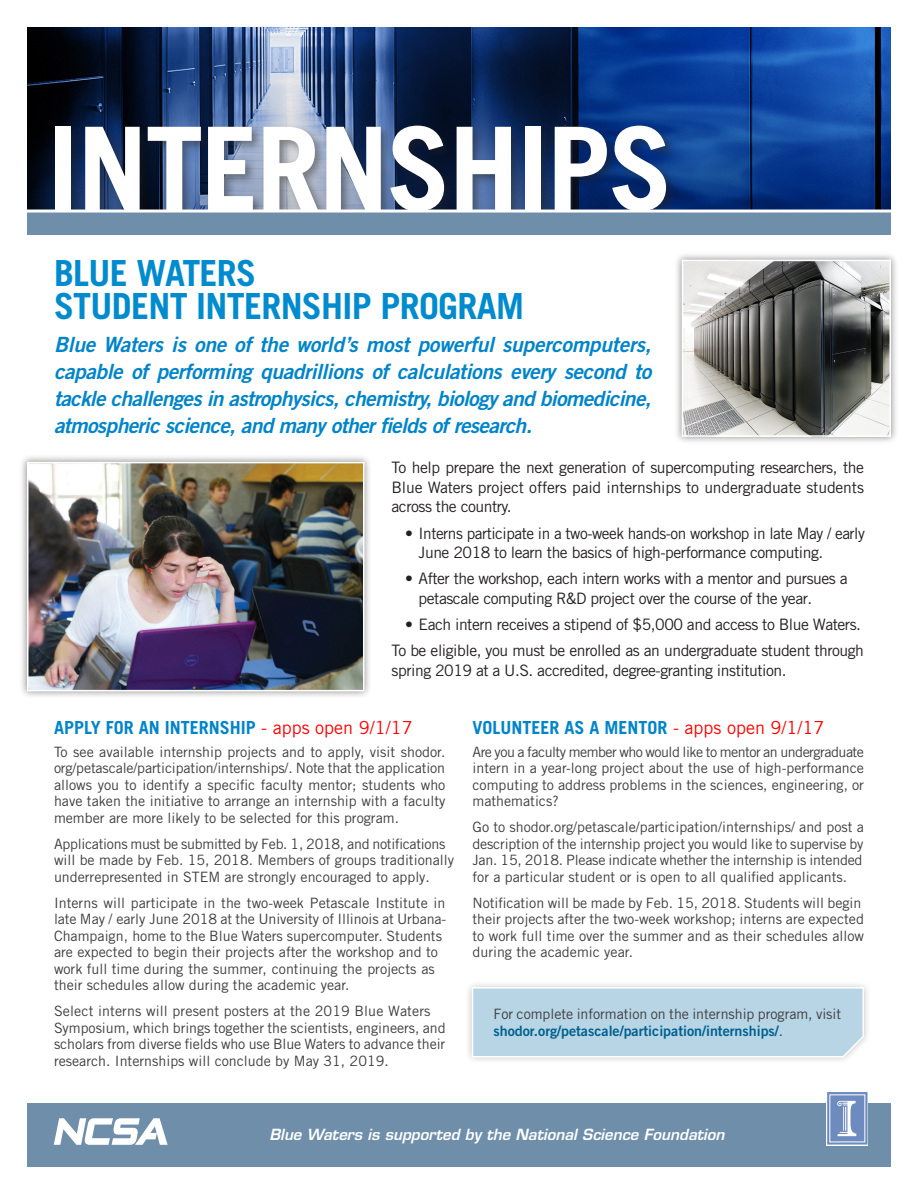
<style>
.page{position:relative;width:918px;height:1188px;background:#fff}
.page>*{position:absolute;margin:0;border:0;box-sizing:border-box;transform-origin:0 0}
.t1{font:700 115.5px "Trade Gothic LT Std";letter-spacing:-.02em;color:#fff}
.t2{font:700 36px/33px "Trade Gothic LT Std";letter-spacing:-.02em;color:#008bcf}
.t3{font:21px/27px "Trade Gothic LT Std Bd 2 Obl";letter-spacing:-.03em;color:#0084ca;text-align:justify}
.t4{font:700 18px "Trade Gothic LT Std";color:#0084ca}
.t5{font:15.75px/19.5px "Trade Gothic LT Std";letter-spacing:-.03em;color:#231f20}
.t6{font:italic 600 15px "Eurostile LT Std";color:#fff}
.t7{font:14.25px/16.5px "Trade Gothic LT Std";color:#3e3e3f}
.t8{font:14.25px "Trade Gothic LT Std Bd 2";color:#00608f}
.s1{font-weight:400;color:#f00}
.s2{font-family:"Trade Gothic LT Std";color:#3e3e3f}
</style>
<div class="page">
<img style="left:27px;top:27px;width:864px;height:183px">
<div style="left:27px;top:1103px;width:864px;height:64px;background:#6e8eaa"></div>
<svg style="left:54px;top:1118px;width:114px;height:27px"></svg>
<div style="left:826px;top:1091px;width:42px;height:54px;background:#fff"></div>
<div style="left:827px;top:1092px;width:41px;height:53px;border:3px solid #6e8bbf"></div>
<div style="left:829px;top:1094px;width:36px;height:48px;background:#6e8bbf;border:1px solid #fff"></div>
<svg style="left:837px;top:1101px;width:19px;height:35px"></svg>
<div style="left:52px;top:123px;width:626px;height:100px;background:#231f20;opacity:.45"></div>
<div style="left:27px;top:212px;width:864px;height:22px;background:#6e8eaa"></div>
<div style="left:19px;top:454px;width:353px;height:245px;background:#231f20;opacity:.5"></div>
<img style="left:30px;top:465px;width:331px;height:223px">
<div style="left:27px;top:462px;width:337px;height:229px;border:2px solid #fff"></div>
<div style="left:465px;top:980px;width:406px;height:85px;background:#231f20;opacity:.3"></div>
<svg style="left:471px;top:986px;width:394px;height:72px;background:#bcd7e6"></svg>
<div style="left:674px;top:252px;width:225px;height:193px;background:#231f20;opacity:.5"></div>
<img style="left:685px;top:263px;width:203px;height:171px">
<div style="left:682px;top:260px;width:209px;height:177px;border:2px solid #fff"></div>
<hr style="left:27px;top:210px;width:864px;height:3px;background:#fff">
<h1 class="t1" style="left:47px;top:98px;width:627px">INTERNSHIPS</h1>
<h2 class="t2" style="left:54px;top:256px;width:472px">BLUE WATERS<br>STUDENT INTERNSHIP PROGRAM</h2>
<p class="t3" style="left:54px;top:332px;width:599px">Blue Waters is one of the world’s most powerful supercomputers, capable of performing quadrillions of calculations every second to tackle challenges in astrophysics, chemistry, biology and biomedicine, atmospheric science, and many other fields of research.</p>
<p class="t5" style="left:392px;top:458px;width:474px;text-align:justify">To help prepare the next generation of supercomputing researchers, the Blue Waters project offers paid internships to undergraduate students across the country.</p>
<p class="t5" style="left:419px;top:523px;width:448px;text-indent:-14px">• Interns participate in a two-week hands-on workshop in late May / early<br>June 2018 to learn the basics of high-performance computing.</p>
<p class="t5" style="left:419px;top:569px;width:431px;text-indent:-13px">• After the workshop, each intern works with a mentor and pursues a petascale computing R&amp;D project over the course of the year.</p>
<p class="t5" style="left:392px;top:611px;width:474px;line-height:26.2px;text-align:right">• Each intern receives a stipend of $5,000 and access to Blue Waters.<br>To be eligible, you must be enrolled as an undergraduate student through</p>
<p class="t5" style="left:392px;top:660px;width:397px">spring 2019 at a U.S. accredited, degree-granting institution.</p>
<p class="t4" style="left:54px;top:716px;width:360px">APPLY FOR AN INTERNSHIP <span class="s1">- apps open 9/1/17</span></p>
<p class="t7" style="left:54px;top:743px;width:393px;text-align:justify">To see available internship projects and to apply, visit shodor. org/petascale/participation/internships/. Note that the application allows you to identify a specific faculty mentor; students who have taken the initiative to arrange an internship with a faculty member are more likely to be selected for this program.</p>
<p class="t7" style="left:54px;top:835px;width:402px">Applications must be submitted by Feb. 1, 2018, and notifications will be made by Feb. 15, 2018. Members of groups traditionally underrepresented in STEM are strongly encouraged to apply.</p>
<p class="t7" style="left:54px;top:894px;width:394px">Interns will participate in the two-week Petascale Institute in late May / early June 2018 at the University of Illinois at Urbana-Champaign, home to the Blue Waters supercomputer. Students are expected to begin their projects after the workshop and to work full time during the summer, continuing the projects as their schedules allow during the academic year.</p>
<p class="t7" style="left:54px;top:1003px;width:393px">Select interns will present posters at the 2019 Blue Waters Symposium, which brings together the scientists, engineers, and scholars from diverse fields who use Blue Waters to advance their research. Internships will conclude by May 31, 2019.</p>
<p class="t4" style="left:472px;top:716px;width:354px">VOLUNTEER AS A MENTOR <span class="s1">- apps open 9/1/17</span></p>
<p class="t7" style="left:472px;top:743px;width:393px;text-align:justify">Are you a faculty member who would like to mentor an undergraduate intern in a year-long project about the use of high-performance computing to address problems in the sciences, engineering, or mathematics?</p>
<p class="t7" style="left:472px;top:819px;width:393px;text-align:justify">Go to shodor.org/petascale/participation/internships/ and post a description of the internship project you would like to supervise by Jan. 15, 2018. Please indicate whether the internship is intended for a particular student or is open to all qualified applicants.</p>
<p class="t7" style="left:472px;top:894px;width:393px">Notification will be made by Feb. 15, 2018. Students will begin their projects after the two-week workshop; interns are expected to work full time over the summer and as their schedules allow during the academic year.</p>
<p class="t7" style="left:494px;top:1006px;width:349px">For complete information on the internship program, visit</p>
<p class="t8" style="left:494px;top:1022px;width:291px">shodor.org/petascale/participation/internships/<span class="s2">.</span></p>
<p class="t6" style="left:270px;top:1125px;width:456px">Blue Waters is supported by the National Science Foundation</p>
</div>
